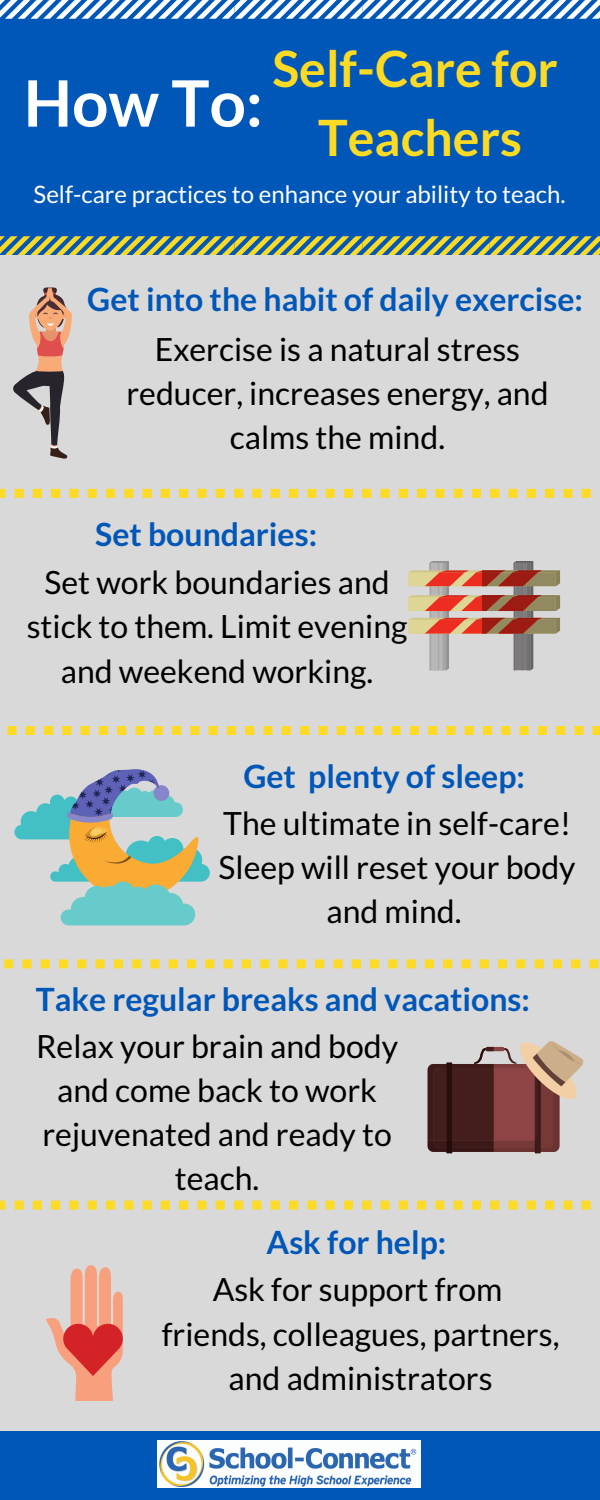
<style>
.page{position:relative;width:600px;height:1500px;background:#d9d9d9}
.page>*{position:absolute;margin:0;border:0;box-sizing:border-box;transform-origin:0 0}
.t1{font:700 64px "Lato";color:#fff}
.t2{font:700 50px/69.8px "Lato";color:#fdda24;text-align:center}
.t3{font:32px/44.2px "Lato";color:#000;text-align:center}
.t4{font:700 32px "Lato";color:#0057b8}
.t5{font:24px "Lato";color:#fff}
</style>
<div class="page">
<div style="left:0;top:0;width:600px;height:255px;background:#0057b8"></div>
<svg style="left:0;top:0;width:600px;height:19px"></svg>
<svg style="left:0;top:236px;width:600px;height:19px"></svg>
<svg style="left:0;top:489px;width:280px;height:9px"></svg>
<svg style="left:289px;top:489px;width:311px;height:9px"></svg>
<svg style="left:7px;top:726px;width:284px;height:9px"></svg>
<svg style="left:300px;top:726px;width:300px;height:9px"></svg>
<svg style="left:4px;top:959px;width:302px;height:9px"></svg>
<svg style="left:315px;top:959px;width:284px;height:9px"></svg>
<svg style="left:0;top:1201px;width:280px;height:9px"></svg>
<svg style="left:289px;top:1201px;width:311px;height:9px"></svg>
<div style="left:0;top:1431px;width:600px;height:69px;background:#0057b8"></div>
<svg style="left:46px;top:1265px;width:77px;height:136px"></svg>
<img style="left:158px;top:1440px;width:262px;height:47px">
<svg style="left:13px;top:287px;width:59px;height:172px"></svg>
<svg style="left:408px;top:561px;width:152px;height:109px"></svg>
<svg style="left:428px;top:1041px;width:156px;height:113px"></svg>
<svg style="left:14px;top:769px;width:196px;height:156px"></svg>
<h2 class="t2" style="left:272px;top:32px;width:287px">Self-Care for<br>Teachers</h2>
<p class="t5" style="left:34px;top:180px;width:533px">Self-care practices to enhance your ability to teach.</p>
<h1 class="t1" style="left:24px;top:63px;width:241px">How To:</h1>
<p class="t4" style="left:87px;top:279px;width:497px">Get into the habit of daily exercise:</p>
<p class="t3" style="left:126px;top:326px;width:424px">Exercise is a natural stress reducer, increases energy, and calms the mind.</p>
<p class="t4" style="left:95px;top:514px;width:223px">Set boundaries:</p>
<p class="t3" style="left:27px;top:560px;width:382px">Set work boundaries and stick to them. Limit evening and weekend working.</p>
<p class="t4" style="left:243px;top:757px;width:283px">Get plenty of sleep:</p>
<p class="t3" style="left:219px;top:800px;width:359px">The ultimate in self-care!<br>Sleep will reset your body and mind.</p>
<p class="t4" style="left:36px;top:980px;width:496px">Take regular breaks and vacations:</p>
<p class="t3" style="left:36px;top:1023px;width:364px">Relax your brain and body and come back to work rejuvenated and ready to teach.</p>
<p class="t4" style="left:267px;top:1223px;width:181px">Ask for help:</p>
<p class="t3" style="left:162px;top:1267px;width:399px">Ask for support from friends, colleagues, partners, and administrators</p>
</div>
